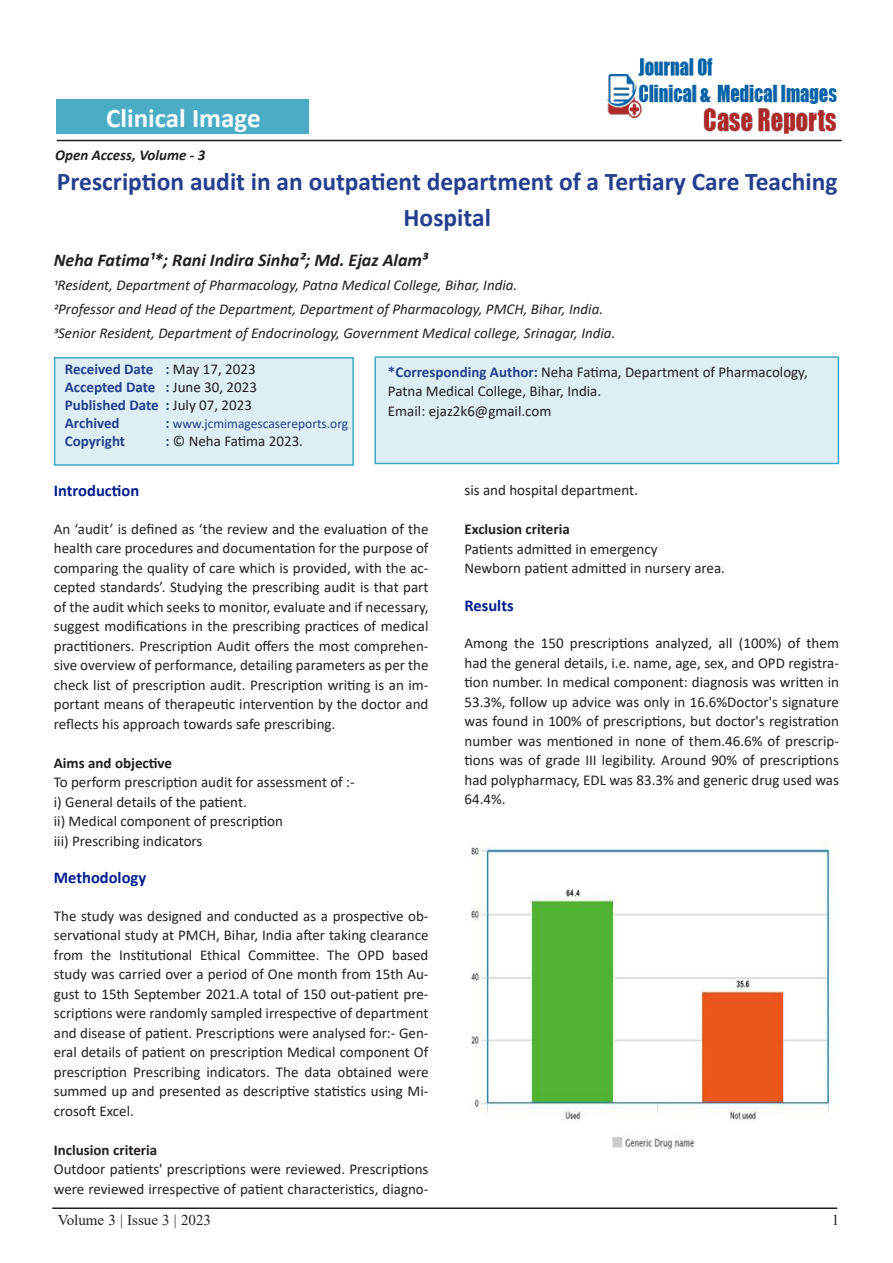
<style>
.page{position:relative;width:893px;height:1263px;background:#fff}
.page>*{position:absolute;margin:0;border:0;box-sizing:border-box;transform-origin:0 0}
.t1{font:700 27px "Calibri";color:#fff}
.Tittle{font:700 25.5px/36px "Calibri";color:#253f8e;text-align:center}
.Paragraph_Style_1{font:italic 700 18px "Calibri";color:#231f20}
.side_heading_new{font:700 16.5px "Calibri";color:#001d8c}
.Paragraph_Style_1-2{font:15px/19.5px "Calibri";color:#231f20;text-align:justify}
.Paragraph_Style_1-3{font:italic 15px "Calibri";color:#231f20}
.Paragraph_Style_1-4{font:700 15px/18px "Calibri";color:#253f8e}
.Paragraph_Style_1-5{font:700 15px "Calibri";color:#231f20}
.t2{font:15px "Times New Roman";color:#231f20}
.t3{font:italic 700 15px "Calibri";color:#231f20}
.Paragraph_Style_1-6{font:13.5px "Calibri";color:#253f8e}
.s1{font-weight:400;color:#231f20}
.s2{font-weight:700;font-size:15px}
.s3{font-weight:700;color:#253f8e}
</style>
<div class="page">
<hr style="left:57px;top:140px;width:785px;height:1px;background:#231f20">
<hr style="left:52px;top:1207px;width:785px;height:2px;background:#231f20">
<div style="left:57px;top:100px;width:252px;height:34px;background:#4bacc6"></div>
<div style="left:374px;top:356px;width:465px;height:108px;background:#ddeff4;border:2px solid #3daac4"></div>
<div style="left:54px;top:357px;width:300px;height:109px;background:#ddeff4;border:2px solid #3daac4"></div>
<img style="left:605px;top:58px;width:234px;height:82px">
<img style="left:470px;top:843px;width:363px;height:307px">
<p class="t1" style="left:106px;top:99px;width:156px">Clinical Image</p>
<p class="t3" style="left:55px;top:144px;width:152px">Open Access, Volume - 3</p>
<p class="Tittle" style="left:57px;top:163px;width:782px">Prescription audit in an outpatient department of a Tertiary Care Teaching<br>Hospital</p>
<p class="Paragraph_Style_1" style="left:54px;top:248px;width:376px">Neha Fatima¹*; Rani Indira Sinha²; Md. Ejaz Alam³</p>
<p class="Paragraph_Style_1-3" style="left:54px;top:275px;width:465px">1Resident, Department of Pharmacology, Patna Medical College, Bihar, India.</p>
<p class="Paragraph_Style_1-3" style="left:54px;top:299px;width:551px">2Professor and Head of the Department, Department of Pharmacology, PMCH, Bihar, India.</p>
<p class="Paragraph_Style_1-3" style="left:54px;top:323px;width:563px">3Senior Resident, Department of Endocrinology, Government Medical college, Srinagar, India.</p>
<p class="Paragraph_Style_1-4" style="left:65px;top:360px;width:194px">Received Date : <span class="s1">May 17, 2023<br></span>Accepted Date : <span class="s1">June 30, 2023<br></span>Published Date : <span class="s1">July 07, 2023<br></span>Archived</p>
<p class="Paragraph_Style_1-6" style="left:165px;top:414px;width:184px"><span class="s2">:</span> www.jcmimagescasereports.org</p>
<p class="Paragraph_Style_1-4" style="left:65px;top:432px;width:62px">Copyright</p>
<p class="Paragraph_Style_1-2" style="left:165px;top:431px;width:139px"><span class="s3">:</span> © Neha Fatima 2023.</p>
<p class="Paragraph_Style_1-2" style="left:388px;top:362px;width:421px"><span class="s3">*Corresponding Author:</span> Neha Fatima, Department of Pharmacology,<br>Patna Medical College, Bihar, India.</p>
<p class="Paragraph_Style_1-2" style="left:388px;top:401px;width:165px">Email: ejaz2k6@gmail.com</p>
<p class="side_heading_new" style="left:54px;top:479px;width:87px">Introduction</p>
<p class="Paragraph_Style_1-2" style="left:54px;top:519px;width:376px">An ‘audit’ is defined as ‘the review and the evaluation of the health care procedures and documentation for the purpose of comparing the quality of care which is provided, with the ac&shy;cepted standards’. Studying the prescribing audit is that part of the audit which seeks to monitor, evaluate and if necessary, suggest modifications in the prescribing practices of medical practitioners. Prescription Audit offers the most comprehen&shy;sive overview of performance, detailing parameters as per the check list of prescription audit. Prescription writing is an im&shy;portant means of therapeutic intervention by the doctor and reflects his approach towards safe prescribing.</p>
<p class="Paragraph_Style_1-5" style="left:54px;top:752px;width:120px">Aims and objective</p>
<p class="Paragraph_Style_1-2" style="left:54px;top:772px;width:303px">To perform prescription audit for assessment of :-</p>
<p class="Paragraph_Style_1-2" style="left:54px;top:792px;width:194px">i) General details of the patient.</p>
<p class="Paragraph_Style_1-2" style="left:54px;top:811px;width:231px">ii) Medical component of prescription</p>
<p class="Paragraph_Style_1-2" style="left:54px;top:831px;width:150px">iii) Prescribing indicators</p>
<p class="side_heading_new" style="left:54px;top:866px;width:94px">Methodology</p>
<p class="Paragraph_Style_1-2" style="left:54px;top:906px;width:376px">The study was designed and conducted as a prospective ob&shy;servational study at PMCH, Bihar, India after taking clearance from the Institutional Ethical Committee. The OPD based study was carried over a period of One month from 15th Au&shy;gust to 15th September 2021.A total of 150 out-patient pre&shy;scriptions were randomly sampled irrespective of department and disease of patient. Prescriptions were analysed for:- Gen&shy;eral details of patient on prescription Medical component Of prescription Prescribing indicators. The data obtained were summed up and presented as descriptive statistics using Mi&shy;crosoft Excel.</p>
<p class="Paragraph_Style_1-5" style="left:54px;top:1139px;width:105px">Inclusion criteria</p>
<p class="Paragraph_Style_1-2" style="left:54px;top:1159px;width:376px">Outdoor patients' prescriptions were reviewed. Prescriptions were reviewed irrespective of patient characteristics, diagno-</p>
<p class="Paragraph_Style_1-2" style="left:464px;top:480px;width:175px">sis and hospital department.</p>
<p class="Paragraph_Style_1-5" style="left:464px;top:518px;width:107px">Exclusion criteria</p>
<p class="Paragraph_Style_1-2" style="left:464px;top:538px;width:194px">Patients admitted in emergency</p>
<p class="Paragraph_Style_1-2" style="left:464px;top:558px;width:262px">Newborn patient admitted in nursery area.</p>
<p class="side_heading_new" style="left:464px;top:593px;width:51px">Results</p>
<p class="Paragraph_Style_1-2" style="left:464px;top:633px;width:376px">Among the 150 prescriptions analyzed, all (100%) of them had the general details, i.e. name, age, sex, and OPD registra&shy;tion number. In medical component: diagnosis was written in 53.3%, follow up advice was only in 16.6%Doctor's signature was found in 100% of prescriptions, but doctor's registration number was mentioned in none of them.46.6% of prescrip&shy;tions was of grade III legibility. Around 90% of prescriptions had polypharmacy, EDL was 83.3% and generic drug used was 64.4%.</p>
<p class="t2" style="left:58px;top:1210px;width:155px">Volume 3 | Issue 3 | 2023</p>
<p class="t2" style="left:832px;top:1210px;width:9px">1</p>
</div>
